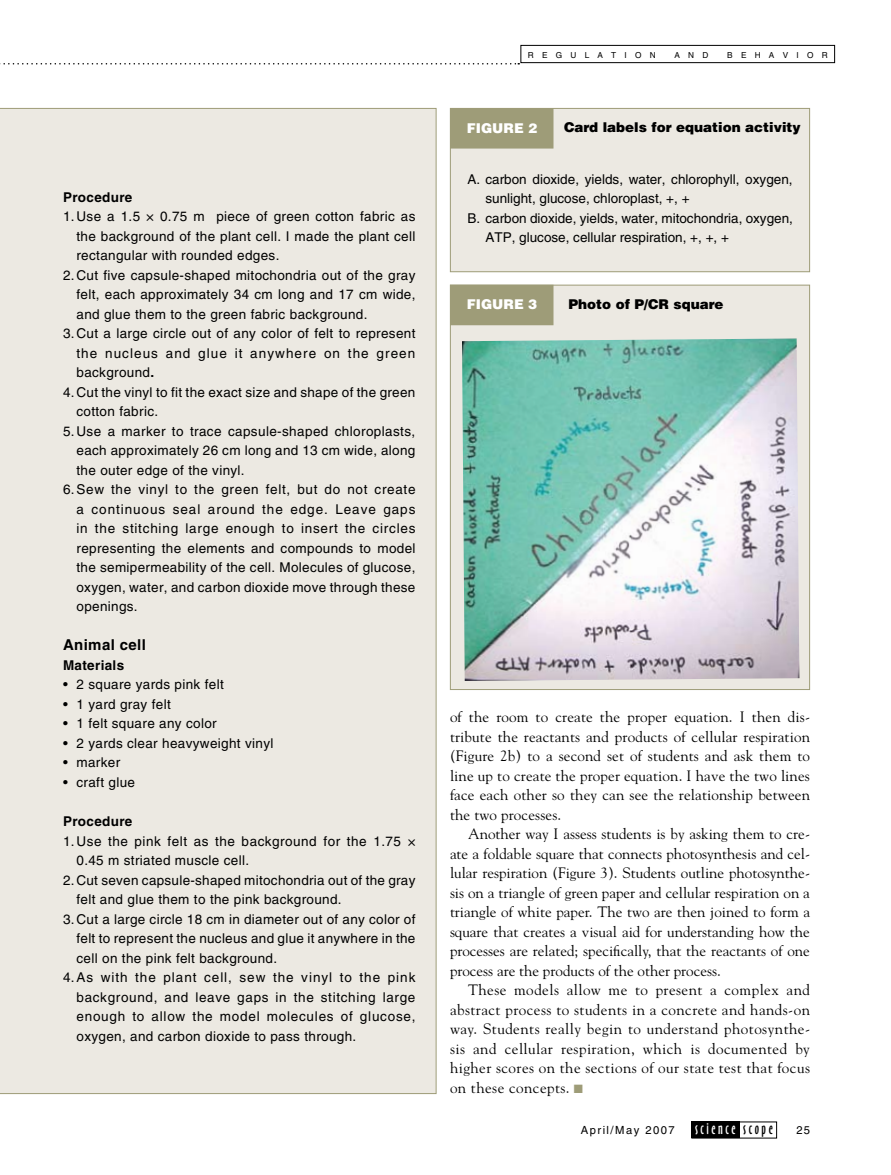
<style>
.page{position:relative;width:891px;height:1175px;background:#fff}
.page>*{position:absolute;margin:0;border:0;box-sizing:border-box;transform-origin:0 0}
.t1{font:15px/19.5px "Goudy";letter-spacing:.01em;color:#000;text-align:justify}
.t2{font:15px "Oz Handicraft BT";letter-spacing:.17em;color:#fff}
.t3{font:700 15px "Helvetica LT Std";letter-spacing:.025em;color:#000}
.t4{font:13.5px/19.5px "Helvetica LT Std";letter-spacing:.025em;color:#000;text-align:justify}
.t5{font:13.5px "Helvetica LT Std";color:#000}
.t6{font:900 13.5px "Helvetica LT Std";color:#000}
.t7{font:13.5px "Helvetica LT Std";letter-spacing:.05em;color:#000}
.t8{font:700 13.5px "Helvetica LT Std";letter-spacing:.025em;color:#000}
.t9{font:900 13.5px "Helvetica LT Std";color:#fff}
.t10{font:11.25px "Helvetica LT Std";letter-spacing:.13em;color:#000}
.t11{font:8.25px "Helvetica LT Std";letter-spacing:1em;color:#000}
.s1{font-weight:700}
.s2{color:#9e9c78}
.s3{color:#000}
</style>
<div class="page">
<div style="left:692px;top:1121px;width:48px;height:17px;background:#000"></div>
<svg style="left:0;top:63px;width:519px;height:1px"></svg>
<div style="left:520px;top:45px;width:315px;height:18px;border:1px solid #000"></div>
<div style="left:0;top:108px;width:436px;height:986px;background:#ece9e2"></div>
<div style="left:450px;top:108px;width:360px;height:164px;background:#ece9e2"></div>
<div style="left:450px;top:108px;width:360px;height:164px;border:1px solid #9e9c78"></div>
<div style="left:451px;top:109px;width:102px;height:39px;background:#9e9c78"></div>
<div style="left:450px;top:108px;width:104px;height:40px;border:2px solid #9e9c78"></div>
<div style="left:450px;top:285px;width:360px;height:404px;background:#ece9e2"></div>
<div style="left:451px;top:285px;width:102px;height:39px;background:#9e9c78"></div>
<div style="left:450px;top:285px;width:104px;height:40px;border:2px solid #9e9c78"></div>
<img style="left:462px;top:338px;width:337px;height:343px">
<p class="t8" style="left:63px;top:189px;width:71px">Procedure</p>
<p class="t4" style="left:76px;top:207px;width:340px;text-indent:-14px">1. Use a 1.5 × 0.75 m piece of green cotton fabric as the background of the plant cell. I made the plant cell rectangular with rounded edges.</p>
<p class="t4" style="left:76px;top:265px;width:341px;text-indent:-14px">2. Cut five capsule-shaped mitochondria out of the gray felt, each approximately 34 cm long and 17 cm wide, and glue them to the green fabric background.</p>
<p class="t4" style="left:76px;top:324px;width:340px;text-indent:-14px">3. Cut a large circle out of any color of felt to represent the nucleus and glue it anywhere on the green background<span class="s1">.</span></p>
<p class="t4" style="left:76px;top:382px;width:340px;text-indent:-13px">4. Cut the vinyl to fit the exact size and shape of the green cotton fabric.</p>
<p class="t4" style="left:76px;top:421px;width:340px;text-indent:-14px">5. Use a marker to trace capsule-shaped chloroplasts, each approximately 26 cm long and 13 cm wide, along the outer edge of the vinyl.</p>
<p class="t4" style="left:76px;top:480px;width:341px;text-indent:-14px">6. Sew the vinyl to the green felt, but do not create a continuous seal around the edge. Leave gaps in the stitching large enough to insert the circles representing the elements and compounds to model the semipermeability of the cell. Molecules of glucose, oxygen, water, and carbon dioxide move through these openings.</p>
<p class="t3" style="left:63px;top:636px;width:84px">Animal cell</p>
<p class="t8" style="left:63px;top:657px;width:63px">Materials</p>
<p class="t4" style="left:63px;top:675px;width:162px">• 2 square yards pink felt</p>
<p class="t4" style="left:63px;top:694px;width:109px">• 1 yard gray felt</p>
<p class="t4" style="left:63px;top:714px;width:155px">• 1 felt square any color</p>
<p class="t4" style="left:63px;top:733px;width:212px">• 2 yards clear heavyweight vinyl</p>
<p class="t4" style="left:63px;top:753px;width:59px">• marker</p>
<p class="t4" style="left:63px;top:772px;width:74px">• craft glue</p>
<p class="t8" style="left:63px;top:813px;width:71px">Procedure</p>
<p class="t4" style="left:76px;top:831px;width:341px;text-indent:-14px">1. Use the pink felt as the background for the 1.75 ×<br>0.45 m striated muscle cell.</p>
<p class="t4" style="left:76px;top:870px;width:341px;text-indent:-14px">2. Cut seven capsule-shaped mitochondria out of the gray felt and glue them to the pink background.</p>
<p class="t4" style="left:63px;top:909px;width:354px">3. Cut a large circle 18 cm in diameter out of any color of</p>
<p class="t4" style="left:76px;top:928px;width:340px">felt to represent the nucleus and glue it anywhere in the</p>
<p class="t4" style="left:76px;top:948px;width:202px">cell on the pink felt background.</p>
<p class="t4" style="left:63px;top:967px;width:354px">4.As with the plant cell, sew the vinyl to the pink</p>
<p class="t7" style="left:76px;top:989px;width:340px">background, and leave gaps in the stitching large</p>
<p class="t4" style="left:76px;top:1006px;width:341px">enough to allow the model molecules of glucose,</p>
<p class="t4" style="left:76px;top:1026px;width:281px">oxygen, and carbon dioxide to pass through.</p>
<p class="t11" style="left:528px;top:50px;width:129px">Regula tion</p>
<p class="t11" style="left:675px;top:50px;width:35px">and</p>
<p class="t11" style="left:727px;top:50px;width:99px">beha vior</p>
<p class="t9" style="left:467px;top:119px;width:72px">FIGURE 2</p>
<p class="t6" style="left:564px;top:118px;width:238px">Card labels for equation activity</p>
<p class="t5" style="left:468px;top:171px;width:327px">A. carbon dioxide, yields, water, chlorophyll, oxygen,</p>
<p class="t4" style="left:486px;top:189px;width:206px">sunlight, glucose, chloroplast, +, +</p>
<p class="t5" style="left:468px;top:210px;width:327px">B. carbon dioxide, yields, water, mitochondria, oxygen,</p>
<p class="t5" style="left:486px;top:230px;width:245px">ATP, glucose, cellular respiration, +, +, +</p>
<p class="t9" style="left:467px;top:296px;width:72px">FIGURE 3</p>
<p class="t6" style="left:568px;top:295px;width:157px">Photo of P/CR square</p>
<p class="t1" style="left:450px;top:706px;width:362px">of the room to create the proper equation. I then dis&shy;tribute the reactants and products of cellular respiration (Figure 2b) to a second set of students and ask them to line up to create the proper equation. I have the two lines face each other so they can see the relationship between the two processes.</p>
<p class="t1" style="left:450px;top:823px;width:362px;text-indent:18px">Another way I assess students is by asking them to cre&shy;ate a foldable square that connects photosynthesis and cel&shy;lular respiration (Figure 3). Students outline photosynthe&shy;sis on a triangle of green paper and cellular respiration on a triangle of white paper. The two are then joined to form a square that creates a visual aid for understanding how the processes are related; specifically, that the reactants of one process are the products of the other process.</p>
<p class="t1" style="left:450px;top:979px;width:362px;text-indent:18px">These models allow me to present a complex and abstract process to students in a concrete and hands-on way. Students really begin to understand photosynthe&shy;sis and cellular respiration, which is documented by higher scores on the sections of our state test that focus on these concepts. <span class="s2">■</span></p>
<p class="t10" style="left:581px;top:1123px;width:96px">April/May 2007</p>
<p class="t2" style="left:695px;top:1119px;width:79px">science <span class="s3">scope</span></p>
<p class="t10" style="left:796px;top:1123px;width:15px">25</p>
</div>
